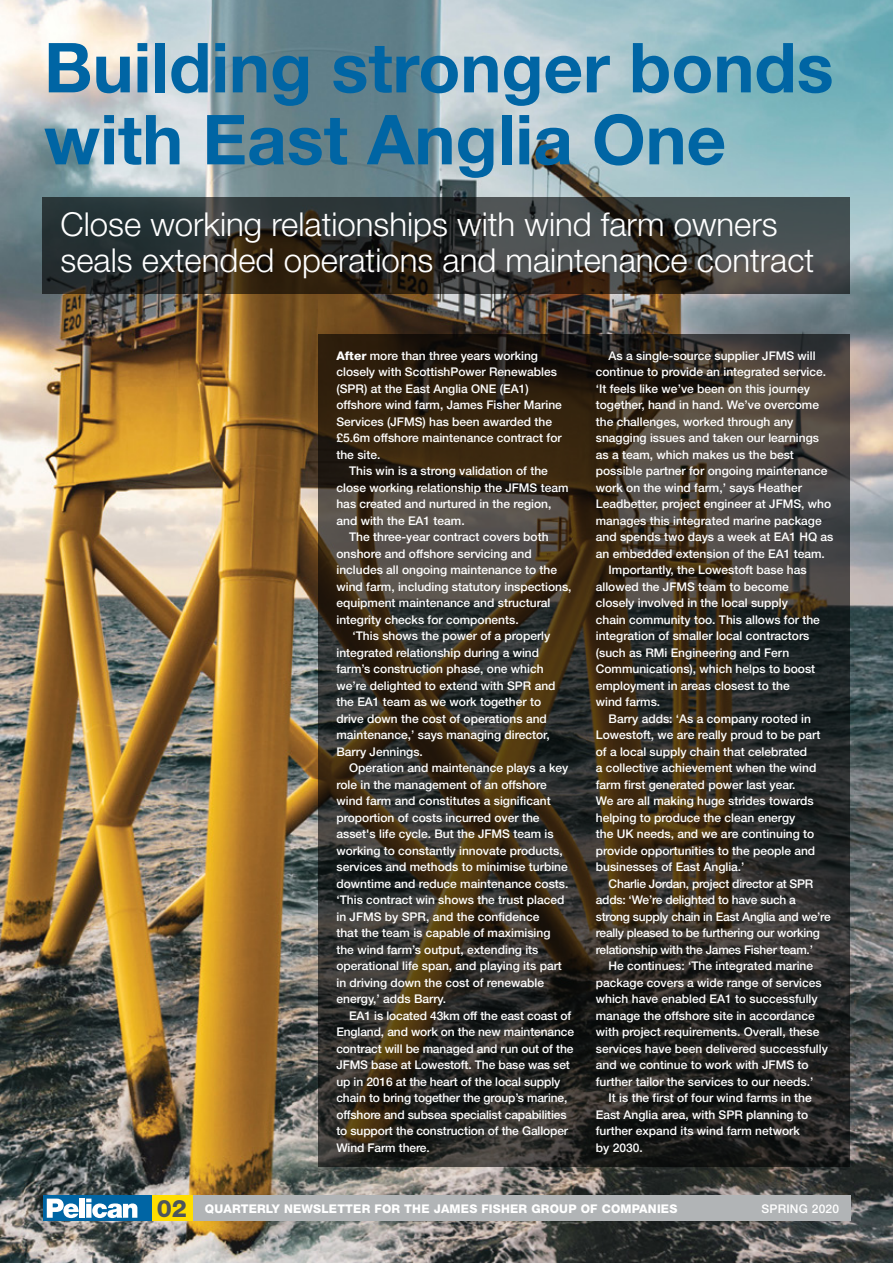
<style>
.page{position:relative;width:893px;height:1263px;background:#fff}
.page>*{position:absolute;margin:0;border:0;box-sizing:border-box;transform-origin:0 0}
.t1{font:700 69px/72px "Helvetica Neue LT Std";color:#0065a4}
.t2{font:300 33px/36px "Helvetica Neue LT Std";color:#fff}
.t3{font:500 12px/16.5px "Helvetica Neue LT Std";color:#fff}
.t4{font:500 12px "Helvetica Neue LT Std";letter-spacing:-.02em;color:#fff}
.t5{font:800 12px "Helvetica Neue LT Std";letter-spacing:.015em;color:#fff}
.t6{font:500 12px "Helvetica Neue LT Std";letter-spacing:.02em;color:#fff}
.s1{font-weight:800}
.s2{font-size:24px;color:#4d555b}
</style>
<div class="page">
<img style="left:0;top:0;width:893px;height:1263px">
<div style="left:43px;top:1195px;width:110px;height:26px;background:#0065a4"></div>
<div style="left:193px;top:1195px;width:658px;height:26px;background:#b1b4b6"></div>
<svg style="left:47px;top:1198px;width:32px;height:20px"></svg>
<div style="left:79px;top:1198px;width:6px;height:20px;background:#fff"></div>
<svg style="left:86px;top:1198px;width:51px;height:20px"></svg>
<div style="left:153px;top:1195px;width:40px;height:26px;background:#fd0"></div>
<svg style="left:319px;top:334px;width:531px;height:832px;background:#332d23"></svg>
<svg style="left:43px;top:197px;width:807px;height:96px;background:#353735"></svg>
<h1 class="t1" style="left:44px;top:30px;width:791px">Building stronger bonds with East Anglia One</h1>
<h2 class="t2" style="left:61px;top:206px;width:755px">Close working relationships with wind farm owners seals extended operations and maintenance contract</h2>
<p class="t3" style="left:336px;top:347px;width:227px"><span class="s1">After</span> more than three years working closely with ScottishPower Renewables (SPR) at the East Anglia ONE (EA1) offshore wind farm, James Fisher Marine Services (JFMS) has been awarded the £5.6m offshore maintenance contract for the site.</p>
<p class="t3" style="left:349px;top:463px;width:200px">This win is a strong validation of the</p>
<p class="t3" style="left:336px;top:479px;width:234px">close working relationship the JFMS team</p>
<p class="t3" style="left:336px;top:496px;width:216px">has created and nurtured in the region,</p>
<p class="t3" style="left:336px;top:512px;width:130px">and with the EA1 team.</p>
<p class="t3" style="left:349px;top:529px;width:201px">The three-year contract covers both</p>
<p class="t3" style="left:336px;top:545px;width:197px">onshore and offshore servicing and</p>
<p class="t3" style="left:336px;top:562px;width:222px">includes all ongoing maintenance to the</p>
<p class="t3" style="left:336px;top:578px;width:237px">wind farm, including statutory inspections,</p>
<p class="t3" style="left:336px;top:595px;width:216px">equipment maintenance and structural</p>
<p class="t3" style="left:336px;top:611px;width:184px">integrity checks for components.</p>
<p class="t3" style="left:353px;top:628px;width:199px">‘This shows the power of a properly</p>
<p class="t3" style="left:336px;top:644px;width:204px">integrated relationship during a wind</p>
<p class="t3" style="left:336px;top:661px;width:209px">farm’s construction phase, one which</p>
<p class="t3" style="left:336px;top:677px;width:221px">we’re delighted to extend with SPR and</p>
<p class="t3" style="left:336px;top:694px;width:206px">the EA1 team as we work together to</p>
<p class="t3" style="left:336px;top:710px;width:212px">drive down the cost of operations and</p>
<p class="t3" style="left:336px;top:727px;width:215px">maintenance,’ says managing director,</p>
<p class="t3" style="left:336px;top:743px;width:88px">Barry Jennings.</p>
<p class="t3" style="left:349px;top:760px;width:221px">Operation and maintenance plays a key</p>
<p class="t3" style="left:336px;top:776px;width:212px">role in the management of an offshore</p>
<p class="t3" style="left:336px;top:793px;width:216px">wind farm and constitutes a significant</p>
<p class="t3" style="left:336px;top:809px;width:205px">proportion of costs incurred over the</p>
<p class="t3" style="left:336px;top:826px;width:219px">asset's life cycle. But the JFMS team is</p>
<p class="t3" style="left:336px;top:842px;width:228px">working to constantly innovate products,</p>
<p class="t3" style="left:336px;top:859px;width:233px">services and methods to minimise turbine</p>
<p class="t3" style="left:336px;top:875px;width:234px">downtime and reduce maintenance costs.</p>
<p class="t3" style="left:336px;top:892px;width:230px">‘This contract win shows the trust placed</p>
<p class="t3" style="left:336px;top:908px;width:204px">in JFMS by SPR, and the confidence</p>
<p class="t3" style="left:336px;top:925px;width:216px">that the team is capable of maximising</p>
<p class="t3" style="left:336px;top:941px;width:204px">the wind farm’s output, extending its</p>
<p class="t3" style="left:336px;top:958px;width:227px">operational life span, and playing its part</p>
<p class="t3" style="left:336px;top:974px;width:209px">in driving down the cost of renewable</p>
<p class="t3" style="left:336px;top:991px;width:111px">energy,’ adds Barry.</p>
<p class="t3" style="left:349px;top:1007px;width:223px">EA1 is located 43km off the east coast of</p>
<p class="t3" style="left:336px;top:1024px;width:239px">England, and work on the new maintenance</p>
<p class="t3" style="left:336px;top:1040px;width:239px">contract will be managed and run out of the</p>
<p class="t3" style="left:336px;top:1057px;width:235px">JFMS base at Lowestoft. The base was set</p>
<p class="t3" style="left:336px;top:1073px;width:225px">up in 2016 at the heart of the local supply</p>
<p class="t3" style="left:336px;top:1090px;width:233px">chain to bring together the group’s marine,</p>
<p class="t3" style="left:336px;top:1106px;width:232px">offshore and subsea specialist capabilities</p>
<p class="t3" style="left:336px;top:1123px;width:233px">to support the construction of the Galloper</p>
<p class="t3" style="left:336px;top:1139px;width:95px">Wind Farm there.</p>
<p class="t3" style="left:609px;top:347px;width:208px">As a single-source supplier JFMS will</p>
<p class="t3" style="left:596px;top:364px;width:232px">continue to provide an integrated service.</p>
<p class="t3" style="left:596px;top:380px;width:216px">‘It feels like we’ve been on this journey</p>
<p class="t3" style="left:596px;top:397px;width:225px">together, hand in hand. We’ve overcome</p>
<p class="t3" style="left:596px;top:413px;width:199px">the challenges, worked through any</p>
<p class="t3" style="left:596px;top:430px;width:225px">snagging issues and taken our learnings</p>
<p class="t3" style="left:596px;top:446px;width:200px">as a team, which makes us the best</p>
<p class="t3" style="left:596px;top:463px;width:233px">possible partner for ongoing maintenance</p>
<p class="t3" style="left:596px;top:479px;width:208px">work on the wind farm,’ says Heather</p>
<p class="t3" style="left:596px;top:496px;width:237px">Leadbetter, project engineer at JFMS, who</p>
<p class="t3" style="left:596px;top:512px;width:227px">manages this integrated marine package</p>
<p class="t3" style="left:596px;top:529px;width:239px">and spends two days a week at EA1 HQ as</p>
<p class="t3" style="left:596px;top:545px;width:230px">an embedded extension of the EA1 team.</p>
<p class="t3" style="left:609px;top:562px;width:200px">Importantly, the Lowestoft base has</p>
<p class="t3" style="left:596px;top:578px;width:194px">allowed the JFMS team to become</p>
<p class="t3" style="left:596px;top:595px;width:194px">closely involved in the local supply</p>
<p class="t3" style="left:596px;top:611px;width:226px">chain community too. This allows for the</p>
<p class="t3" style="left:596px;top:628px;width:215px">integration of smaller local contractors</p>
<p class="t3" style="left:596px;top:644px;width:195px">(such as RMi Engineering and Fern</p>
<p class="t3" style="left:596px;top:661px;width:221px">Communications), which helps to boost</p>
<p class="t3" style="left:596px;top:677px;width:195px">employment in areas closest to the</p>
<p class="t3" style="left:596px;top:694px;width:66px">wind farms.</p>
<p class="t3" style="left:609px;top:710px;width:204px">Barry adds: ‘As a company rooted in</p>
<p class="t3" style="left:596px;top:727px;width:226px">Lowestoft, we are really proud to be part</p>
<p class="t3" style="left:596px;top:743px;width:213px">of a local supply chain that celebrated</p>
<p class="t3" style="left:596px;top:760px;width:222px">a collective achievement when the wind</p>
<p class="t3" style="left:596px;top:776px;width:201px">farm first generated power last year.</p>
<p class="t3" style="left:596px;top:793px;width:219px">We are all making huge strides towards</p>
<p class="t3" style="left:596px;top:809px;width:201px">helping to produce the clean energy</p>
<p class="t3" style="left:596px;top:826px;width:220px">the UK needs, and we are continuing to</p>
<p class="t3" style="left:596px;top:842px;width:221px">provide opportunities to the people and</p>
<p class="t3" style="left:596px;top:859px;width:150px">businesses of East Anglia.’</p>
<p class="t4" style="left:609px;top:876px;width:206px">Charlie Jordan, project director at SPR</p>
<p class="t4" style="left:596px;top:893px;width:202px">adds: ‘We’re delighted to have such a</p>
<p class="t4" style="left:596px;top:909px;width:236px">strong supply chain in East Anglia and we’re</p>
<p class="t4" style="left:596px;top:926px;width:226px">really pleased to be furthering our working</p>
<p class="t4" style="left:596px;top:942px;width:219px">relationship with the James Fisher team.’</p>
<p class="t3" style="left:609px;top:958px;width:206px">He continues: ‘The integrated marine</p>
<p class="t3" style="left:596px;top:974px;width:227px">package covers a wide range of services</p>
<p class="t3" style="left:596px;top:991px;width:223px">which have enabled EA1 to successfully</p>
<p class="t3" style="left:596px;top:1007px;width:221px">manage the offshore site in accordance</p>
<p class="t3" style="left:596px;top:1024px;width:225px">with project requirements. Overall, these</p>
<p class="t3" style="left:596px;top:1040px;width:234px">services have been delivered successfully</p>
<p class="t3" style="left:596px;top:1057px;width:214px">and we continue to work with JFMS to</p>
<p class="t3" style="left:596px;top:1073px;width:219px">further tailor the services to our needs.’</p>
<p class="t3" style="left:609px;top:1090px;width:205px">It is the first of four wind farms in the</p>
<p class="t3" style="left:596px;top:1106px;width:214px">East Anglia area, with SPR planning to</p>
<p class="t3" style="left:596px;top:1123px;width:206px">further expand its wind farm network</p>
<p class="t3" style="left:596px;top:1139px;width:48px">by 2030.</p>
<p class="t5" style="left:157px;top:1202px;width:522px"><span class="s2">02</span> QUARTERLY NEWSLETTER FOR THE JAMES FISHER GROUP OF COMPANIES</p>
<p class="t6" style="left:761px;top:1202px;width:79px">SPRING 2020</p>
</div>
